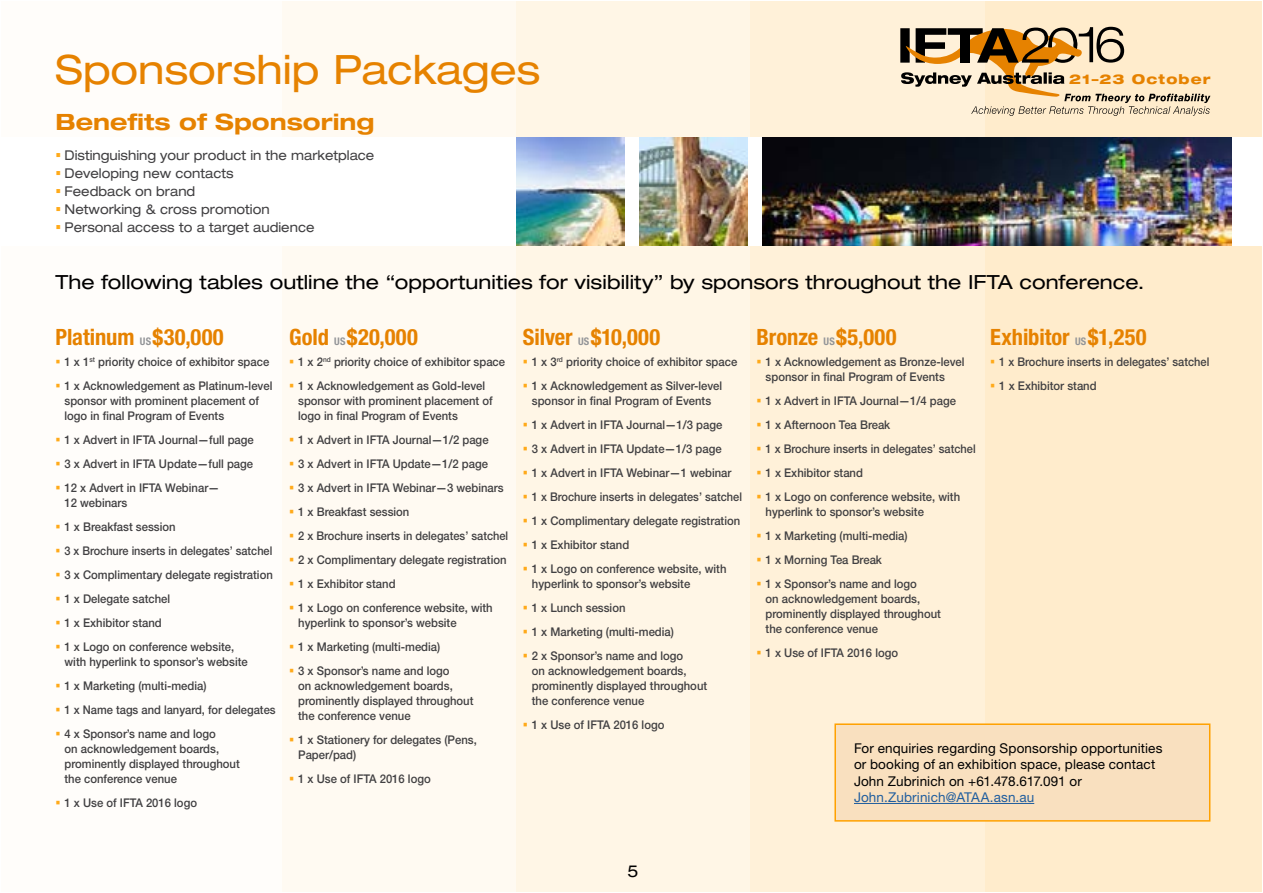
<style>
.page{position:relative;width:1263px;height:893px;background:#fff}
.page>*{position:absolute;margin:0;border:0;box-sizing:border-box;transform-origin:0 0}
.t1{font:expanded 40.5px "Helvetica Neue LT Std";color:#e68200}
.t2{font:700 condensed 22.5px "Helvetica Neue LT Std";color:#e68200}
.t3{font:700 expanded 22.5px "Helvetica Neue LT Std";color:#e68200}
.t4{font:expanded 19.5px "Helvetica Neue LT Std";color:#000}
.t5{font:expanded 16.5px "Helvetica Neue LT Std";color:#000}
.t6{font:expanded 13.5px "Helvetica Neue LT Std";color:#414042;scale:.94 1}
.t7{font:13.5px/16.5px "Helvetica Neue LT Std";letter-spacing:.01em;color:#000}
.t8{font:13.5px "Helvetica Neue LT Std";letter-spacing:.01em;color:#215e9e}
.t9{font:800 expanded 13.5px "Helvetica Neue LT Std";letter-spacing:.08em;color:#e68200}
.t10{font:500 12px/15px "Helvetica Neue LT Std";color:#414042;scale:.94 1}
.t11{font:500 12px "Helvetica Neue LT Std";color:#414042;scale:.92 1}
.t12{font:500 12px "Helvetica Neue LT Std";color:#414042;scale:.91 1}
.t13{font:500 12px "Helvetica Neue LT Std";color:#414042;scale:.93 1}
.s1{color:#ffaa1a}
.s2{font-size:10.5px;color:#939598}
</style>
<div class="page">
<div style="left:516px;top:2px;width:234px;height:890px;background:#fff6e6"></div>
<div style="left:984px;top:2px;width:278px;height:890px;background:#ffeccc"></div>
<div style="left:750px;top:2px;width:234px;height:890px;background:#fff1d9"></div>
<div style="left:282px;top:2px;width:234px;height:890px;background:#fffaf2"></div>
<div style="left:2px;top:2px;width:280px;height:890px;background:#fffdfa"></div>
<div style="left:2px;top:137px;width:1260px;height:108px;background:#fff"></div>
<img style="left:763px;top:137px;width:468px;height:108px">
<img style="left:640px;top:137px;width:108px;height:108px">
<img style="left:516px;top:137px;width:108px;height:108px">
<div style="left:835px;top:724px;width:375px;height:97px;background:#f9e0bf"></div>
<hr style="left:854px;top:803px;width:180px;height:1px;background:#215e9e">
<div style="left:834px;top:723px;width:376px;height:99px;border:2px solid #ffa100"></div>
<svg style="left:900px;top:27px;width:310px;height:89px"></svg>
<h1 class="t1" style="left:56px;top:45px;width:486px">Sponsorship Packages</h1>
<h2 class="t3" style="left:56px;top:107px;width:320px">Benefits of Sponsoring</h2>
<p class="t6" style="left:56px;top:147px;width:341px"><span class="s1">▪</span> Distinguishing your product in the marketplace</p>
<p class="t6" style="left:56px;top:165px;width:191px"><span class="s1">▪</span> Developing new contacts</p>
<p class="t6" style="left:56px;top:183px;width:150px"><span class="s1">▪</span> Feedback on brand</p>
<p class="t6" style="left:56px;top:201px;width:229px"><span class="s1">▪</span> Networking &amp; cross promotion</p>
<p class="t6" style="left:56px;top:219px;width:277px"><span class="s1">▪</span> Personal access to a target audience</p>
<p class="t9" style="left:1069px;top:70px;width:143px">21–23 October</p>
<h3 class="t4" style="left:56px;top:270px;width:1090px">The following tables outline the “opportunities for visibility” by sponsors throughout the IFTA conference.</h3>
<h2 class="t2" style="left:56px;top:323px;width:170px">Platinum <span class="s2">US</span> $30,000</h2>
<p class="t10" style="left:55px;top:354px;width:229px"><span class="s1">▪</span> 1 x 1<sup>st</sup> priority choice of exhibitor space</p>
<p class="t10" style="left:64px;top:378px;width:223px;text-indent:-9px"><span class="s1">▪</span> 1 x Acknowledgement as Platinum-level sponsor with prominent placement of logo in final Program of Events</p>
<p class="t10" style="left:55px;top:432px;width:212px"><span class="s1">▪</span> 1 x Advert in IFTA Journal—full page</p>
<p class="t10" style="left:55px;top:456px;width:212px"><span class="s1">▪</span> 3 x Advert in IFTA Update—full page</p>
<p class="t10" style="left:64px;top:480px;width:166px;text-indent:-9px"><span class="s1">▪</span> 12 x Advert in IFTA Webinar—<br>12 webinars</p>
<p class="t10" style="left:55px;top:519px;width:129px"><span class="s1">▪</span> 1 x Breakfast session</p>
<p class="t12" style="left:55px;top:543px;width:240px"><span class="s1">▪</span> 3 x Brochure inserts in delegates’ satchel</p>
<p class="t10" style="left:55px;top:567px;width:233px"><span class="s1">▪</span> 3 x Complimentary delegate registration</p>
<p class="t10" style="left:55px;top:591px;width:124px"><span class="s1">▪</span> 1 x Delegate satchel</p>
<p class="t10" style="left:55px;top:615px;width:115px"><span class="s1">▪</span> 1 x Exhibitor stand</p>
<p class="t10" style="left:64px;top:639px;width:196px;text-indent:-9px"><span class="s1">▪</span> 1 x Logo on conference website, with hyperlink to sponsor’s website</p>
<p class="t10" style="left:55px;top:678px;width:162px"><span class="s1">▪</span> 1 x Marketing (multi-media)</p>
<p class="t13" style="left:55px;top:702px;width:238px"><span class="s1">▪</span> 1 x Name tags and lanyard, for delegates</p>
<p class="t10" style="left:64px;top:726px;width:188px;text-indent:-9px"><span class="s1">▪</span> 4 x Sponsor’s name and logo<br>on acknowledgement boards, prominently displayed throughout the conference venue</p>
<p class="t10" style="left:55px;top:795px;width:152px"><span class="s1">▪</span> 1 x Use of IFTA 2016 logo</p>
<h2 class="t2" style="left:289px;top:323px;width:130px">Gold <span class="s2">US</span> $20,000</h2>
<p class="t10" style="left:289px;top:354px;width:231px"><span class="s1">▪</span> 1 x 2<sup>nd</sup> priority choice of exhibitor space</p>
<p class="t10" style="left:298px;top:378px;width:208px;text-indent:-9px"><span class="s1">▪</span> 1 x Acknowledgement as Gold-level sponsor with prominent placement of logo in final Program of Events</p>
<p class="t10" style="left:289px;top:432px;width:214px"><span class="s1">▪</span> 1 x Advert in IFTA Journal—1/2 page</p>
<p class="t10" style="left:289px;top:456px;width:213px"><span class="s1">▪</span> 3 x Advert in IFTA Update—1/2 page</p>
<p class="t10" style="left:289px;top:480px;width:230px"><span class="s1">▪</span> 3 x Advert in IFTA Webinar—3 webinars</p>
<p class="t10" style="left:289px;top:504px;width:129px"><span class="s1">▪</span> 1 x Breakfast session</p>
<p class="t11" style="left:289px;top:528px;width:240px"><span class="s1">▪</span> 2 x Brochure inserts in delegates’ satchel</p>
<p class="t10" style="left:289px;top:552px;width:233px"><span class="s1">▪</span> 2 x Complimentary delegate registration</p>
<p class="t10" style="left:289px;top:576px;width:115px"><span class="s1">▪</span> 1 x Exhibitor stand</p>
<p class="t10" style="left:298px;top:600px;width:208px;text-indent:-9px"><span class="s1">▪</span> 1 x Logo on conference website, with hyperlink to sponsor’s website</p>
<p class="t10" style="left:289px;top:639px;width:162px"><span class="s1">▪</span> 1 x Marketing (multi-media)</p>
<p class="t10" style="left:298px;top:663px;width:188px;text-indent:-9px"><span class="s1">▪</span> 3 x Sponsor’s name and logo<br>on acknowledgement boards, prominently displayed throughout the conference venue</p>
<p class="t10" style="left:298px;top:732px;width:192px;text-indent:-9px"><span class="s1">▪</span> 1 x Stationery for delegates (Pens,<br>Paper/pad)</p>
<p class="t10" style="left:289px;top:771px;width:152px"><span class="s1">▪</span> 1 x Use of IFTA 2016 logo</p>
<h2 class="t2" style="left:523px;top:323px;width:139px">Silver <span class="s2">US</span> $10,000</h2>
<p class="t10" style="left:523px;top:354px;width:230px"><span class="s1">▪</span> 1 x 3<sup>rd</sup> priority choice of exhibitor space</p>
<p class="t10" style="left:523px;top:378px;width:214px;text-align:center"><span class="s1">▪</span> 1 x Acknowledgement as Silver-level sponsor in final Program of Events</p>
<p class="t10" style="left:523px;top:417px;width:214px"><span class="s1">▪</span> 1 x Advert in IFTA Journal—1/3 page</p>
<p class="t10" style="left:523px;top:441px;width:213px"><span class="s1">▪</span> 3 x Advert in IFTA Update—1/3 page</p>
<p class="t10" style="left:523px;top:465px;width:223px"><span class="s1">▪</span> 1 x Advert in IFTA Webinar—1 webinar</p>
<p class="t11" style="left:523px;top:489px;width:240px"><span class="s1">▪</span> 1 x Brochure inserts in delegates’ satchel</p>
<p class="t10" style="left:523px;top:513px;width:233px"><span class="s1">▪</span> 1 x Complimentary delegate registration</p>
<p class="t10" style="left:523px;top:537px;width:115px"><span class="s1">▪</span> 1 x Exhibitor stand</p>
<p class="t10" style="left:532px;top:561px;width:208px;text-indent:-9px"><span class="s1">▪</span> 1 x Logo on conference website, with hyperlink to sponsor’s website</p>
<p class="t10" style="left:523px;top:600px;width:111px"><span class="s1">▪</span> 1 x Lunch session</p>
<p class="t10" style="left:523px;top:624px;width:162px"><span class="s1">▪</span> 1 x Marketing (multi-media)</p>
<p class="t10" style="left:532px;top:648px;width:188px;text-indent:-9px"><span class="s1">▪</span> 2 x Sponsor’s name and logo<br>on acknowledgement boards, prominently displayed throughout the conference venue</p>
<p class="t10" style="left:523px;top:717px;width:152px"><span class="s1">▪</span> 1 x Use of IFTA 2016 logo</p>
<h2 class="t2" style="left:757px;top:323px;width:141px">Bronze <span class="s2">US</span> $5,000</h2>
<p class="t10" style="left:765px;top:354px;width:213px;text-indent:-9px"><span class="s1">▪</span> 1 x Acknowledgement as Bronze-level sponsor in final Program of Events</p>
<p class="t10" style="left:756px;top:393px;width:214px"><span class="s1">▪</span> 1 x Advert in IFTA Journal—1/4 page</p>
<p class="t10" style="left:756px;top:417px;width:144px"><span class="s1">▪</span> 1 x Afternoon Tea Break</p>
<p class="t11" style="left:756px;top:441px;width:240px"><span class="s1">▪</span> 1 x Brochure inserts in delegates’ satchel</p>
<p class="t10" style="left:756px;top:465px;width:115px"><span class="s1">▪</span> 1 x Exhibitor stand</p>
<p class="t10" style="left:765px;top:489px;width:208px;text-indent:-9px"><span class="s1">▪</span> 1 x Logo on conference website, with hyperlink to sponsor’s website</p>
<p class="t10" style="left:756px;top:528px;width:162px"><span class="s1">▪</span> 1 x Marketing (multi-media)</p>
<p class="t10" style="left:756px;top:552px;width:135px"><span class="s1">▪</span> 1 x Morning Tea Break</p>
<p class="t10" style="left:765px;top:576px;width:188px;text-indent:-9px"><span class="s1">▪</span> 1 x Sponsor’s name and logo<br>on acknowledgement boards, prominently displayed throughout the conference venue</p>
<p class="t10" style="left:756px;top:645px;width:152px"><span class="s1">▪</span> 1 x Use of IFTA 2016 logo</p>
<h2 class="t2" style="left:990px;top:323px;width:158px">Exhibitor <span class="s2">US</span> $1,250</h2>
<p class="t11" style="left:990px;top:354px;width:240px"><span class="s1">▪</span> 1 x Brochure inserts in delegates’ satchel</p>
<p class="t10" style="left:990px;top:378px;width:115px"><span class="s1">▪</span> 1 x Exhibitor stand</p>
<p class="t7" style="left:854px;top:739px;width:310px">For enquiries regarding Sponsorship opportunities or booking of an exhibition space, please contact<br>John Zubrinich on +61.478.617.091 or</p>
<p class="t8" style="left:854px;top:789px;width:182px">John.Zubrinich@ATAA.asn.au</p>
<h3 class="t5" style="left:627px;top:861px;width:13px">5</h3>
</div>
